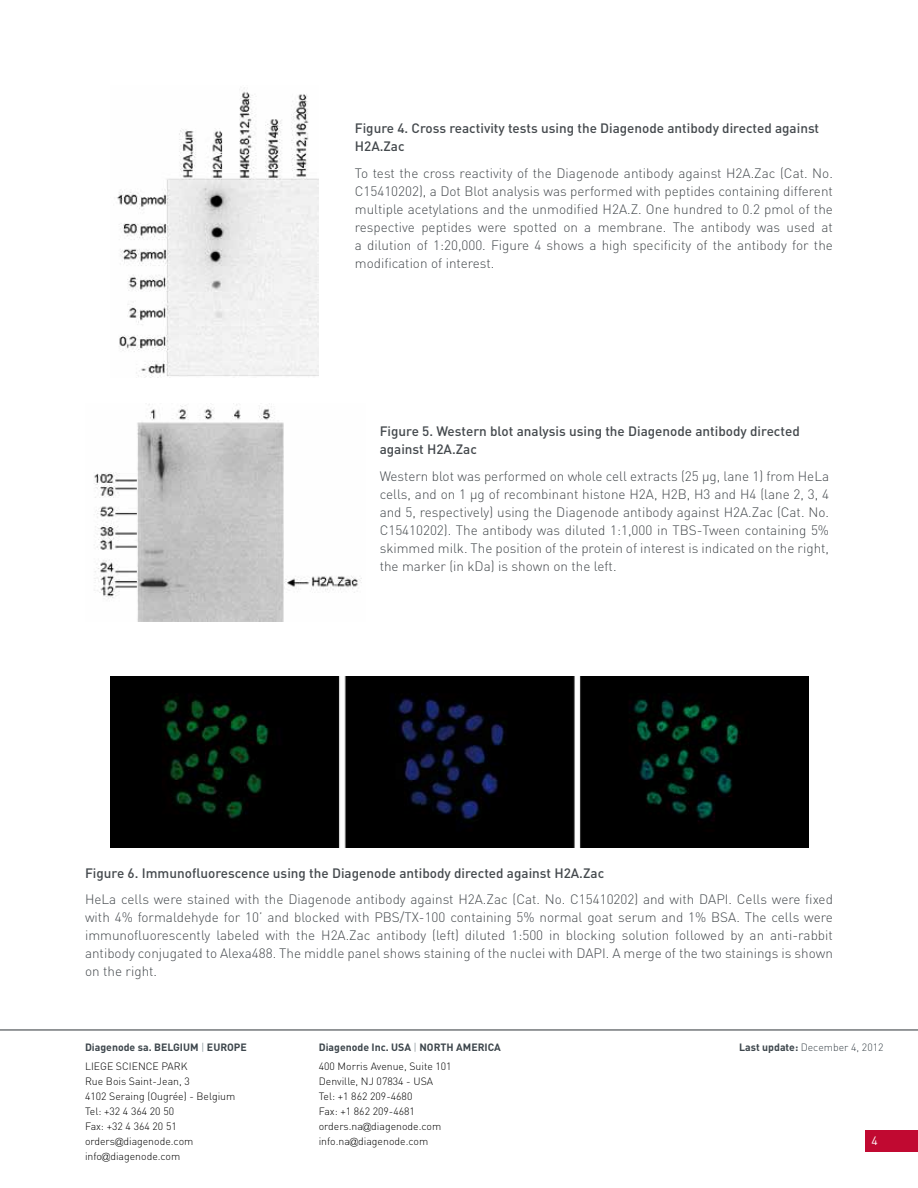
<style>
.page{position:relative;width:918px;height:1188px;background:#fff}
.page>*{position:absolute;margin:0;border:0;box-sizing:border-box;transform-origin:0 0}
.t1{font:300 13.5px/18px "DIN";color:#44494d;text-align:justify}
.t2{font:500 13.5px/18px "DIN";color:#44494d}
.t3{font:12px "DIN";color:#fff}
.t4{font:300 10.5px/15px "DIN";color:#000}
.t5{font:700 10.5px/19.2px "DIN";color:#3d464c}
.t6{font:300 10.5px "DIN";color:#3d464c}
.s1{font-weight:400;color:#9aa3a8}
.s2{font-weight:300;color:#000}
.s3{font-family:"Gill Sans"}
.s4{font-weight:700}
</style>
<div class="page">
<div style="left:865px;top:1131px;width:53px;height:21px;background:#c10931"></div>
<hr style="left:0;top:1029px;width:918px;height:2px;background:#44494d">
<img style="left:117px;top:88px;width:202px;height:290px">
<img style="left:110px;top:676px;width:699px;height:171px">
<img style="left:94px;top:403px;width:268px;height:219px">
<p class="t2" style="left:355px;top:119px;width:466px">Figure 4. Cross reactivity tests using the Diagenode antibody directed against<br>H2A.Zac</p>
<p class="t1" style="left:355px;top:164px;width:480px">To test the cross reactivity of the Diagenode antibody against H2A.Zac (Cat. No.<br>C15410202), a Dot Blot analysis was performed with peptides containing different multiple acetylations and the unmodified H2A.Z. One hundred to 0.2 pmol of the respective peptides were spotted on a membrane. The antibody was used at a dilution of 1:20,000. Figure 4 shows a high specificity of the antibody for the modification of interest.</p>
<p class="t2" style="left:380px;top:422px;width:422px">Figure 5. Western blot analysis using the Diagenode antibody directed against H2A.Zac</p>
<p class="t1" style="left:380px;top:467px;width:451px">Western blot was performed on whole cell extracts (25 µg, lane 1) from HeLa cells, and on 1 µg of recombinant histone H2A, H2B, H3 and H4 (lane 2, 3, 4 and 5, respectively) using the Diagenode antibody against H2A.Zac (Cat. No.<br>C15410202). The antibody was diluted 1:1,000 in TBS-Tween containing 5% skimmed milk. The position of the protein of interest is indicated on the right, the marker (in kDa) is shown on the left.</p>
<p class="t2" style="left:85px;top:863px;width:521px">Figure 6. Immunofluorescence using the Diagenode antibody directed against H2A.Zac</p>
<p class="t1" style="left:85px;top:890px;width:749px">HeLa cells were stained with the Diagenode antibody against H2A.Zac (Cat. No. C15410202) and with DAPI. Cells were fixed with 4% formaldehyde for 10’ and blocked with PBS/TX-100 containing 5% normal goat serum and 1% BSA. The cells were immunofluorescently labeled with the H2A.Zac antibody (left) diluted 1:500 in blocking solution followed by an anti-rabbit antibody conjugated to Alexa488. The middle panel shows staining of the nuclei with DAPI. A merge of the two stainings is shown on the right.</p>
<p class="t5" style="left:85px;top:1037px;width:163px">Diagenode sa. BELGIUM <span class="s1">|</span> EUROPE<br><span class="s2">LIEGE SCIENCE PARK</span></p>
<p class="t4" style="left:85px;top:1074px;width:152px">Rue Bois Saint-Jean, 3<br>4102 Seraing (Ougrée) - Belgium<br>Tel: +32 4 364 20 50<br>Fax: +32 4 364 20 51 orders<span class="s3">@</span>diagenode.com info<span class="s3">@</span>diagenode.com</p>
<p class="t5" style="left:319px;top:1037px;width:184px">Diagenode Inc. USA <span class="s1">|</span> NORTH AMERICA<br><span class="s2">400 Morris Avenue, Suite 101</span></p>
<p class="t4" style="left:319px;top:1074px;width:124px">Denville, NJ 07834 - USA<br>Tel: +1 862 209-4680<br>Fax: +1 862 209-4681 orders.na<span class="s3">@</span>diagenode.com info.na<span class="s3">@</span>diagenode.com</p>
<p class="t6" style="left:739px;top:1040px;width:146px"><span class="s4">Last update:</span> December 4, 2012</p>
<p class="t3" style="left:871px;top:1133px;width:8px">4</p>
</div>
